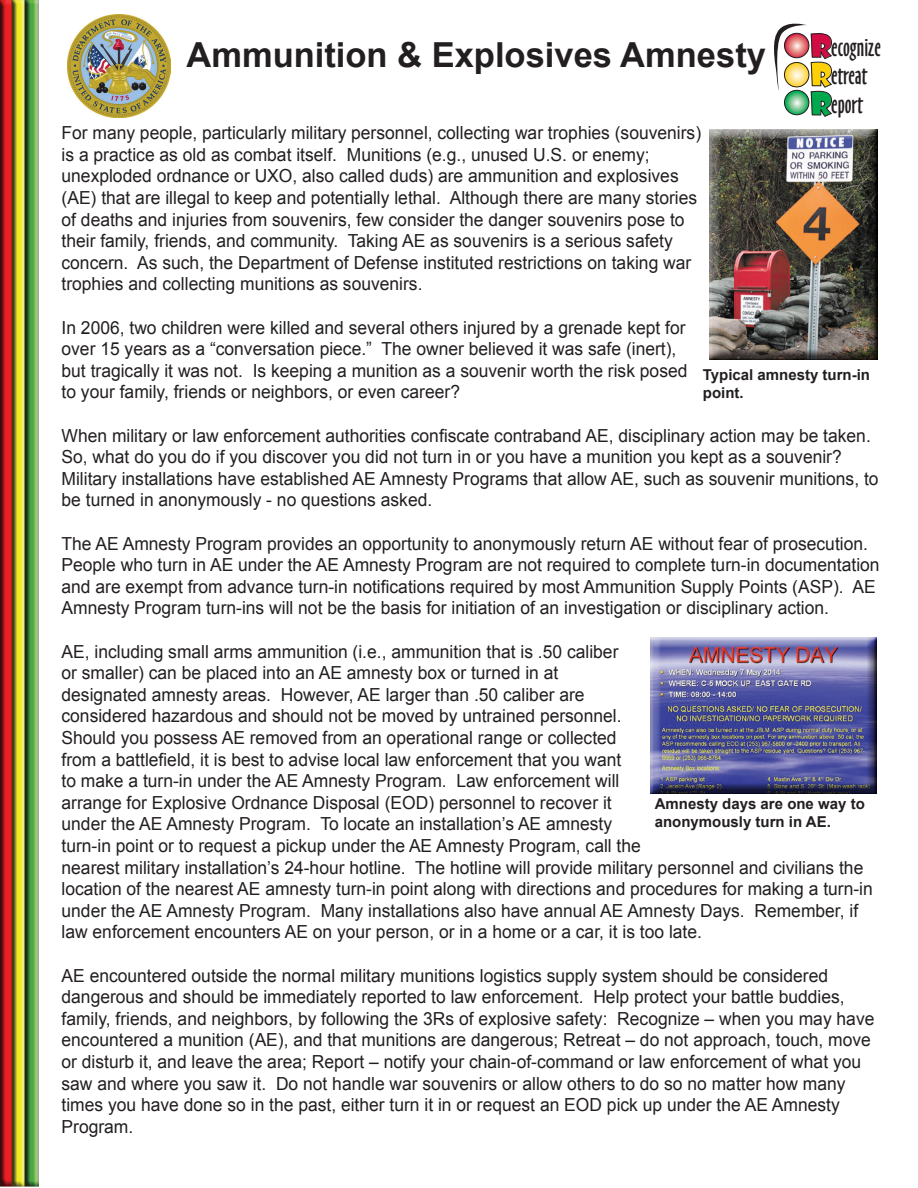
<style>
.page{position:relative;width:918px;height:1188px;background:#fff}
.page>*{position:absolute;margin:0;border:0;box-sizing:border-box;transform-origin:0 0}
.t1{font:700 34.5px "Arial";color:#231f20}
.t2{font:30.9px "Showcard Gothic";color:#d20d44}
.t3{font:30.9px "Showcard Gothic";color:#fdd007}
.t4{font:30.9px "Showcard Gothic";color:#00a84e}
.t5{font:23.7px/28.8px "Oz Handicraft BT";color:#231f20}
.t6{font:18px/21.6px "Arial";color:#231f20}
.t7{font:700 15px/18px "Arial";color:#231f20}
</style>
<div class="page">
<img style="left:0;top:0;width:39px;height:1187px">
<svg style="left:774px;top:24px;width:58px;height:93px"></svg>
<img style="left:67px;top:15px;width:103px;height:103px">
<div style="left:647px;top:638px;width:232px;height:158px;background:#231f20;opacity:.75"></div>
<div style="left:704px;top:129px;width:175px;height:231px;background:#231f20;opacity:.75"></div>
<h1 class="t1" style="left:186px;top:32px;width:581px">Ammunition &amp; Explosives Amnesty</h1>
<h2 class="t2" style="left:811px;top:25px;width:23px">R</h2>
<h2 class="t3" style="left:811px;top:54px;width:23px">R</h2>
<h2 class="t4" style="left:811px;top:83px;width:23px">R</h2>
<h3 class="t5" style="left:831px;top:33px;width:51px">ecognize etreat eport</h3>
<p class="t6" style="left:62px;top:122px;width:641px">For many people, particularly military personnel, collecting war trophies (souvenirs) is a practice as old as combat itself. Munitions (e.g., unused U.S. or enemy; unexploded ordnance or UXO, also called duds) are ammunition and explosives (AE) that are illegal to keep and potentially lethal. Although there are many stories of deaths and injuries from souvenirs, few consider the danger souvenirs pose to their family, friends, and community. Taking AE as souvenirs is a serious safety concern. As such, the Department of Defense instituted restrictions on taking war trophies and collecting munitions as souvenirs.</p>
<p class="t6" style="left:62px;top:317px;width:627px">In 2006, two children were killed and several others injured by a grenade kept for over 15 years as a “conversation piece.” The owner believed it was safe (inert), but tragically it was not. Is keeping a munition as a souvenir worth the risk posed to your family, friends or neighbors, or even career?</p>
<p class="t6" style="left:62px;top:425px;width:819px">When military or law enforcement authorities confiscate contraband AE, disciplinary action may be taken.<br>So, what do you do if you discover you did not turn in or you have a munition you kept as a souvenir?<br>Military installations have established AE Amnesty Programs that allow AE, such as souvenir munitions, to be turned in anonymously - no questions asked.</p>
<p class="t6" style="left:62px;top:533px;width:820px">The AE Amnesty Program provides an opportunity to anonymously return AE without fear of prosecution.<br>People who turn in AE under the AE Amnesty Program are not required to complete turn-in documentation and are exempt from advance turn-in notifications required by most Ammunition Supply Points (ASP). AE Amnesty Program turn-ins will not be the basis for initiation of an investigation or disciplinary action.</p>
<p class="t6" style="left:62px;top:641px;width:813px">AE, including small arms ammunition (i.e., ammunition that is .50 caliber<br>or smaller) can be placed into an AE amnesty box or turned in at<br>designated amnesty areas. However, AE larger than .50 caliber are<br>considered hazardous and should not be moved by untrained personnel.<br>Should you possess AE removed from an operational range or collected<br>from a battlefield, it is best to advise local law enforcement that you want<br>to make a turn-in under the AE Amnesty Program. Law enforcement will<br>arrange for Explosive Ordnance Disposal (EOD) personnel to recover it<br>under the AE Amnesty Program. To locate an installation’s AE amnesty<br>turn-in point or to request a pickup under the AE Amnesty Program, call the<br>nearest military installation’s 24-hour hotline. The hotline will provide military personnel and civilians the location of the nearest AE amnesty turn-in point along with directions and procedures for making a turn-in under the AE Amnesty Program. Many installations also have annual AE Amnesty Days. Remember, if law enforcement encounters AE on your person, or in a home or a car, it is too late.</p>
<p class="t6" style="left:62px;top:965px;width:814px">AE encountered outside the normal military munitions logistics supply system should be considered dangerous and should be immediately reported to law enforcement. Help protect your battle buddies, family, friends, and neighbors, by following the 3Rs of explosive safety: Recognize – when you may have encountered a munition (AE), and that munitions are dangerous; Retreat – do not approach, touch, move or disturb it, and leave the area; Report – notify your chain-of-command or law enforcement of what you saw and where you saw it. Do not handle war souvenirs or allow others to do so no matter how many times you have done so in the past, either turn it in or request an EOD pick up under the AE Amnesty Program.</p>
<p class="t7" style="left:703px;top:367px;width:169px">Typical amnesty turn-in point.</p>
<p class="t7" style="left:655px;top:795px;width:212px">Amnesty days are one way to anonymously turn in AE.</p>
</div>
